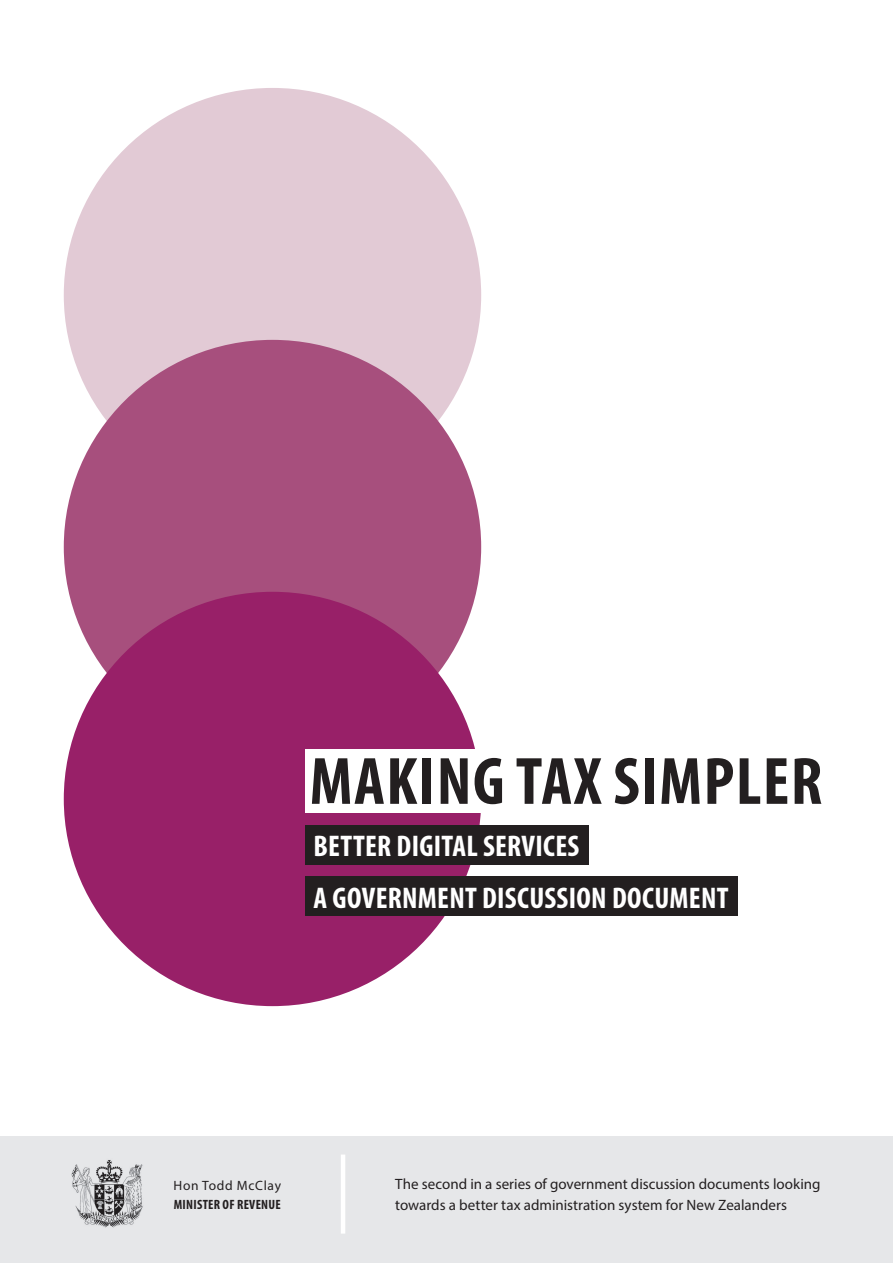
<style>
.page{position:relative;width:893px;height:1263px;background:#fff}
.page>*{position:absolute;margin:0;border:0;box-sizing:border-box;transform-origin:0 0}
.t1{font:700 condensed 67.5px "Myriad Pro";letter-spacing:.02em;color:#231f20}
.t2{font:700 condensed 30px "Myriad Pro";letter-spacing:.01em;color:#fff}
.t3{font:15px/21px "Myriad Pro";color:#231f20}
.t4{font:700 condensed 13.5px/19.2px "Myriad Pro";letter-spacing:.02em;color:#231f20}
.s1{font-weight:400;font-stretch:normal}
</style>
<div class="page">
<div style="left:0;top:1136px;width:893px;height:127px;background:#e6e7e9"></div>
<div style="left:64px;top:88px;width:417px;height:414px;background:#e2cad5;border-radius:50%"></div>
<div style="left:64px;top:340px;width:417px;height:414px;background:#a74f7d;border-radius:50%"></div>
<div style="left:64px;top:592px;width:417px;height:414px;background:#982068;border-radius:50%"></div>
<div style="left:305px;top:749px;width:522px;height:63px;background:#fff"></div>
<div style="left:305px;top:825px;width:283px;height:39px;background:#231f20"></div>
<div style="left:305px;top:877px;width:432px;height:39px;background:#231f20"></div>
<img style="left:71px;top:1160px;width:72px;height:68px">
<hr style="left:341px;top:1154px;width:4px;height:79px;background:#fff">
<p class="t1" style="left:310px;top:739px;width:514px">MAKING TAX SIMPLER</p>
<p class="t2" style="left:314px;top:827px;width:267px">BETTER DIGITAL SERVICES</p>
<p class="t2" style="left:314px;top:879px;width:417px">A GOVERNMENT DISCUSSION DOCUMENT</p>
<p class="t4" style="left:174px;top:1175px;width:109px"><span class="s1">Hon Todd McClay<br></span>MINISTER OF REVENUE</p>
<p class="t3" style="left:395px;top:1173px;width:427px">The second in a series of government discussion documents looking towards a better tax administration system for New Zealanders</p>
</div>
